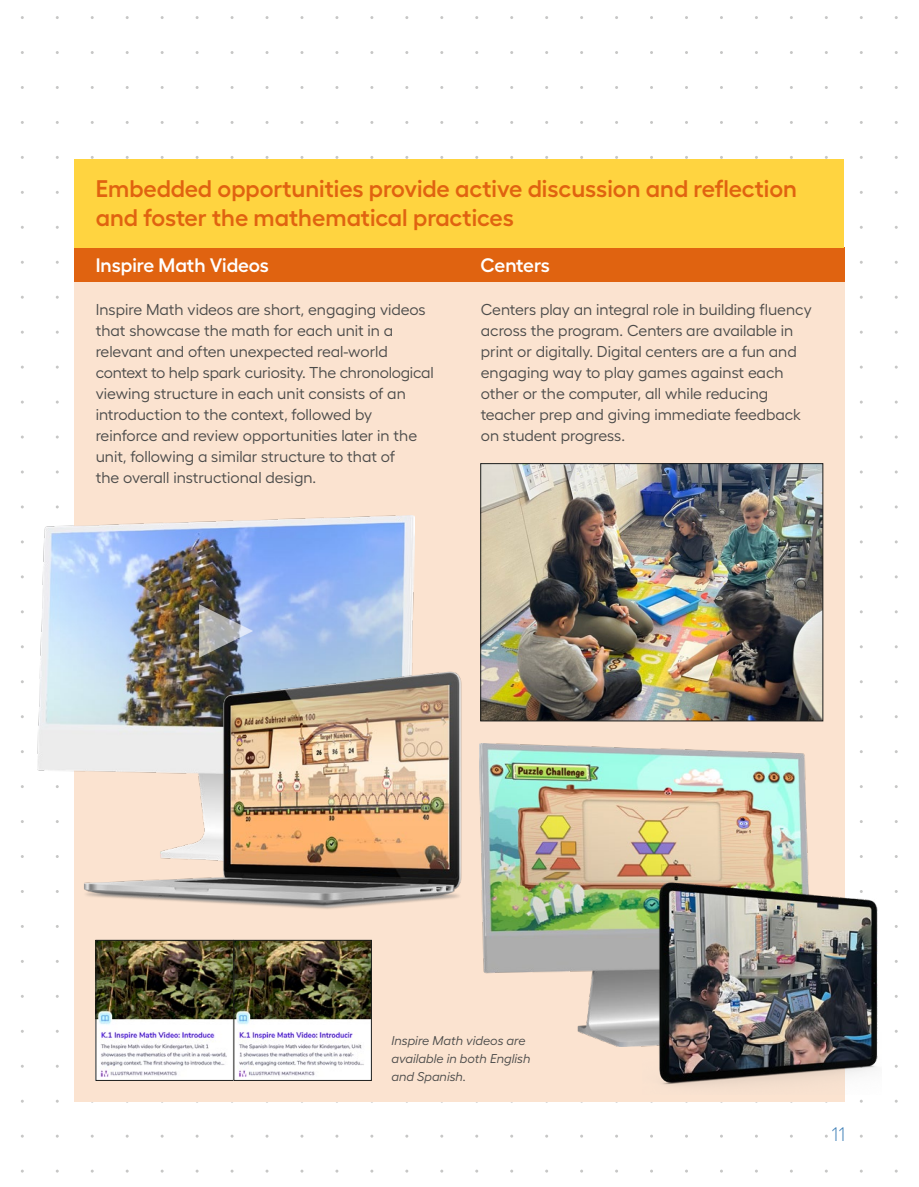
<style>
.page{position:relative;width:919px;height:1187px;background:#fff}
.page>*{position:absolute;margin:0;border:0;box-sizing:border-box;transform-origin:0 0}
.B-Head{font:600 24px/28.8px "Hellix";color:#e06310}
.C-Head{font:600 19.5px "Hellix";color:#fff}
.t1{font:300 19.5px "Hellix";color:#3579b3}
.Body_Copy{font:15.75px/21px "Hellix";color:#4b4b4a}
.Image_Caption{font:italic 12.75px/18px "Hellix";color:#4b4b4a}
</style>
<div class="page">
<div style="left:74px;top:282px;width:385px;height:819px;background:#fbe3d0"></div>
<div style="left:74px;top:247px;width:385px;height:35px;background:#e06310"></div>
<div style="left:459px;top:282px;width:385px;height:819px;background:#fbe3d0"></div>
<div style="left:459px;top:247px;width:385px;height:35px;background:#e06310"></div>
<img style="left:38px;top:515px;width:376px;height:343px">
<svg style="left:195px;top:604px;width:58px;height:32px;background:#969aa2"></svg>
<div style="left:74px;top:159px;width:770px;height:88px;background:#ffd440"></div>
<img style="left:482px;top:743px;width:327px;height:303px">
<img style="left:642px;top:877px;width:236px;height:217px">
<img style="left:482px;top:465px;width:339px;height:254px">
<div style="left:480px;top:463px;width:343px;height:258px;border:1px solid #1d1d1b"></div>
<img style="left:61px;top:636px;width:442px;height:296px">
<img style="left:98px;top:940px;width:271px;height:140px">
<div style="left:96px;top:940px;width:137px;height:140px;border:1px solid #1d1d1b"></div>
<div style="left:234px;top:940px;width:137px;height:140px;border:1px solid #1d1d1b"></div>
<p class="B-Head" style="left:96px;top:172px;width:702px">Embedded opportunities provide active discussion and reflection and foster the mathematical practices</p>
<p class="C-Head" style="left:96px;top:249px;width:175px">Inspire Math Videos</p>
<p class="Body_Copy" style="left:96px;top:297px;width:339px">Inspire Math videos are short, engaging videos that showcase the math for each unit in a relevant and often unexpected real-world context to help spark curiosity. The chronological viewing structure in each unit consists of an introduction to the context, followed by reinforce and review opportunities later in the unit, following a similar structure to that of<br>the overall instructional design.</p>
<p class="C-Head" style="left:480px;top:249px;width:71px">Centers</p>
<p class="Body_Copy" style="left:480px;top:297px;width:332px">Centers play an integral role in building fluency across the program. Centers are available in print or digitally. Digital centers are a fun and engaging way to play games against each other or the computer, all while reducing teacher prep and giving immediate feedback on student progress.</p>
<p class="Image_Caption" style="left:391px;top:1029px;width:140px">Inspire Math videos are available in both English and Spanish.</p>
<p class="t1" style="left:831px;top:1119px;width:15px">11</p>
</div>
